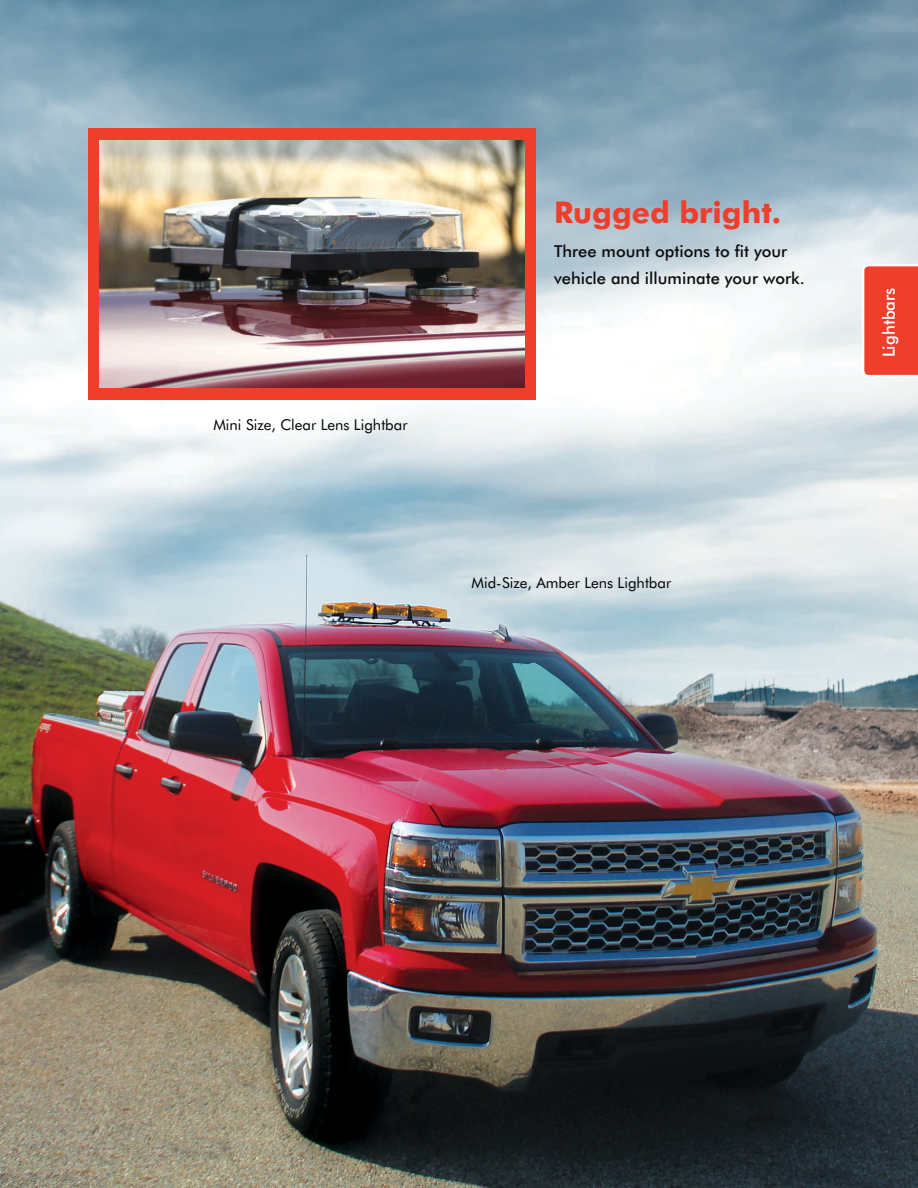
<style>
.page{position:relative;width:918px;height:1188px;background:#fff}
.page>*{position:absolute;margin:0;border:0;box-sizing:border-box;transform-origin:0 0}
.t1{font:700 30px "Futura BT";color:#ef3e2b}
.t2{font:500 16.8px "Futura BT";color:#fff}
.t3{font:500 16.5px/27px "Futura BT";color:#0c0c0d}
.t4{font:15px "Futura BT";color:#000}
</style>
<div class="page">
<img style="left:0;top:0;width:918px;height:1188px">
<div style="left:88px;top:128px;width:447px;height:272px;background:#ef3e2b"></div>
<img style="left:99px;top:140px;width:425px;height:248px">
<svg style="left:862px;top:264px;width:56px;height:113px;background:#f04d3c"></svg>
<p class="t4" style="left:213px;top:416px;width:196px">Mini Size, Clear Lens Lightbar</p>
<p class="t1" style="left:554px;top:194px;width:229px">Rugged bright.</p>
<p class="t3" style="left:554px;top:238px;width:252px">Three mount options to fit your vehicle and illuminate your work.</p>
<p class="t4" style="left:471px;top:574px;width:201px">Mid-Size, Amber Lens Lightbar</p>
<p class="t2" style="left:879px;top:357px;width:71px;rotate:-90deg">Lightbars</p>
</div>
